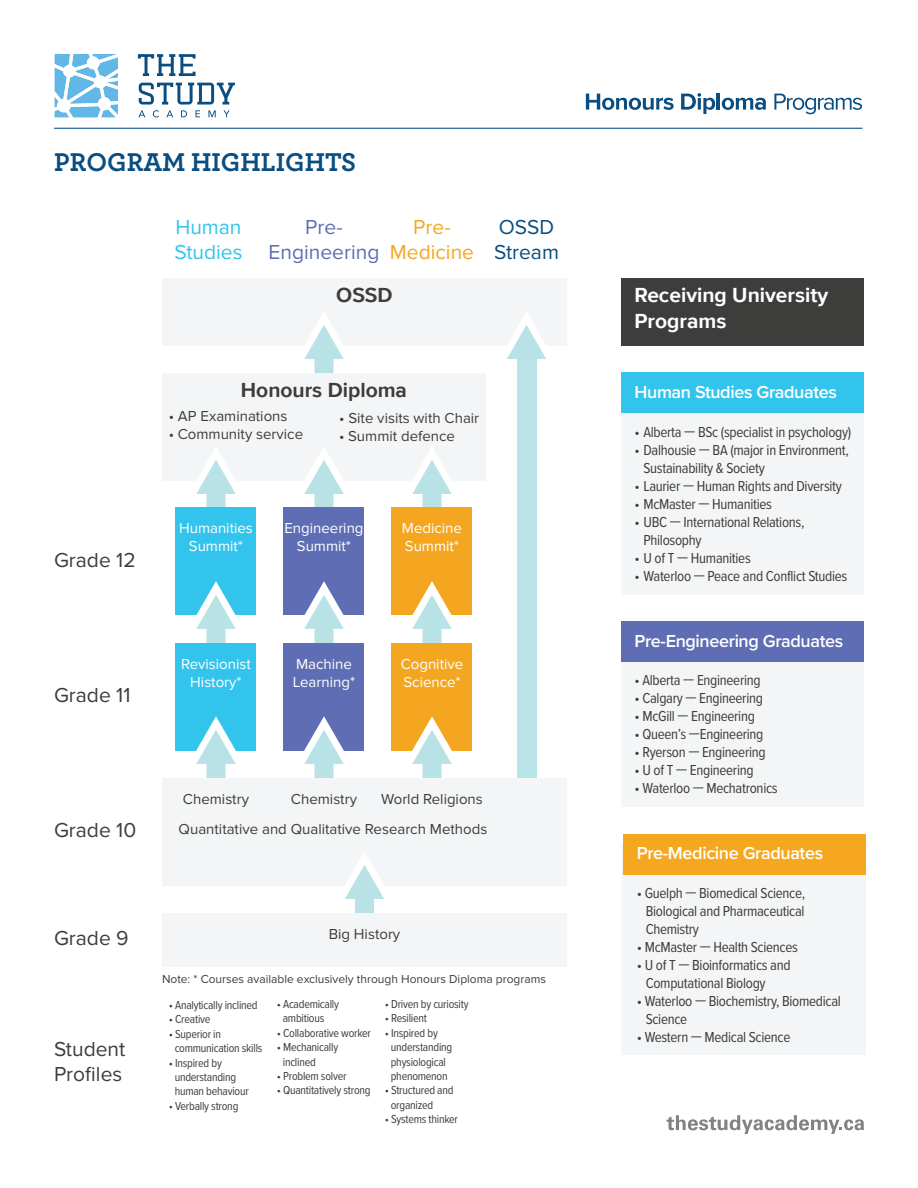
<style>
.page{position:relative;width:918px;height:1188px;background:#fff}
.page>*{position:absolute;margin:0;border:0;box-sizing:border-box;transform-origin:0 0}
.t1{font:700 27px "Archer";color:#0a4d80}
.t2{font:21px/25.2px "Proxima Nova";color:#3d3d3c}
.t3{font:700 21px/25.2px "Proxima Nova";color:#fff}
.t4{font:700 21px "Proxima Nova";color:#3d3d3c}
.t5{font:21px/25.2px "Proxima Nova";color:#5f6eb4;text-align:center}
.t6{font:21px/25.2px "Proxima Nova";color:#f5a621;text-align:center}
.t7{font:21px/25.2px "Proxima Nova";color:#32c4ed}
.t8{font:21px/25.2px "Proxima Nova";color:#0a4d80}
.t9{font:600 18px "Proxima Nova";letter-spacing:-.02em;color:#fff}
.t10{font:15px/18px "Proxima Nova Cond";letter-spacing:-.02em;color:#3d3d3c}
.t11{font:15px "Proxima Nova";color:#3d3d3c}
.t12{font:15px/18px "Proxima Nova";color:#fff;text-align:center}
.t13{font:12px/14.4px "Proxima Nova Cond";letter-spacing:-.02em;color:#3d3d3c}
.t14{font:12px "Proxima Nova";color:#3d3d3c}
.s1{font-family:"Proxima Nova"}
</style>
<div class="page">
<div style="left:621px;top:413px;width:243px;height:181px;background:#f4f5f6"></div>
<div style="left:621px;top:373px;width:243px;height:40px;background:#32c4ed"></div>
<div style="left:621px;top:278px;width:243px;height:68px;background:#3d3d3c"></div>
<div style="left:162px;top:278px;width:405px;height:68px;background:#f4f5f6"></div>
<svg style="left:304px;top:313px;width:40px;height:60px"></svg>
<div style="left:162px;top:373px;width:324px;height:108px;background:#f4f5f6"></div>
<svg style="left:412px;top:448px;width:40px;height:59px"></svg>
<svg style="left:304px;top:448px;width:40px;height:59px"></svg>
<svg style="left:196px;top:448px;width:40px;height:59px"></svg>
<div style="left:176px;top:507px;width:80px;height:108px;background:#32c4ed"></div>
<svg style="left:196px;top:581px;width:40px;height:62px"></svg>
<div style="left:176px;top:643px;width:80px;height:108px;background:#32c4ed"></div>
<svg style="left:196px;top:716px;width:40px;height:62px"></svg>
<div style="left:284px;top:507px;width:80px;height:108px;background:#5f6eb4"></div>
<svg style="left:304px;top:581px;width:40px;height:62px"></svg>
<div style="left:284px;top:643px;width:80px;height:108px;background:#5f6eb4"></div>
<svg style="left:304px;top:716px;width:40px;height:62px"></svg>
<div style="left:392px;top:507px;width:80px;height:108px;background:#f5a621"></div>
<svg style="left:412px;top:581px;width:40px;height:62px"></svg>
<div style="left:392px;top:643px;width:80px;height:108px;background:#f5a621"></div>
<svg style="left:412px;top:716px;width:40px;height:62px"></svg>
<div style="left:162px;top:778px;width:405px;height:108px;background:#f4f5f6"></div>
<svg style="left:345px;top:853px;width:39px;height:60px"></svg>
<div style="left:162px;top:913px;width:405px;height:54px;background:#f4f5f6"></div>
<svg style="left:507px;top:313px;width:39px;height:94px"></svg>
<div style="left:517px;top:358px;width:19px;height:420px;background:#bae3e7"></div>
<hr style="left:54px;top:128px;width:808px;height:1px;background:#0a4d80">
<svg style="left:138px;top:54px;width:58px;height:22px"></svg>
<svg style="left:138px;top:83px;width:97px;height:34px"></svg>
<svg style="left:55px;top:54px;width:63px;height:63px"></svg>
<svg style="left:586px;top:94px;width:88px;height:16px"></svg>
<svg style="left:681px;top:93px;width:34px;height:21px"></svg>
<hr style="left:717px;top:94px;width:3px;height:16px;background:#0a4d80">
<svg style="left:722px;top:98px;width:44px;height:12px"></svg>
<svg style="left:774px;top:94px;width:88px;height:20px"></svg>
<svg style="left:667px;top:1115px;width:197px;height:19px"></svg>
<div style="left:621px;top:662px;width:243px;height:145px;background:#f4f5f6"></div>
<div style="left:621px;top:621px;width:243px;height:41px;background:#5f6eb4"></div>
<div style="left:622px;top:843px;width:244px;height:211px;background:#f4f5f6"></div>
<div style="left:623px;top:834px;width:243px;height:40px;background:#f6a720"></div>
<h1 class="t1" style="left:54px;top:141px;width:304px">PROGRAM HIGHLIGHTS</h1>
<h2 class="t7" style="left:174px;top:214px;width:70px">Human<br>Studies</h2>
<h2 class="t5" style="left:269px;top:214px;width:112px">Pre-<br>Engineering</h2>
<h2 class="t6" style="left:390px;top:214px;width:86px">Pre-<br>Medicine</h2>
<h2 class="t4" style="left:336px;top:283px;width:58px">OSSD</h2>
<h2 class="t8" style="left:494px;top:214px;width:66px">OSSD<br>Stream</h2>
<h2 class="t4" style="left:241px;top:378px;width:168px">Honours Diploma</h2>
<p class="t11" style="left:169px;top:407px;width:120px">• AP Examinations</p>
<p class="t11" style="left:169px;top:425px;width:136px">• Community service</p>
<p class="t11" style="left:339px;top:410px;width:142px">• Site visits with Chair</p>
<p class="t11" style="left:339px;top:428px;width:117px">• Summit defence</p>
<h2 class="t2" style="left:54px;top:548px;width:83px">Grade 12</h2>
<p class="t12" style="left:179px;top:520px;width:75px">Humanities<br>Summit*</p>
<p class="t12" style="left:284px;top:520px;width:81px">Engineering<br>Summit*</p>
<p class="t12" style="left:402px;top:520px;width:62px;text-align:left">Medicine<br>Summit*</p>
<h2 class="t2" style="left:54px;top:683px;width:78px">Grade 11</h2>
<h2 class="t2" style="left:54px;top:818px;width:84px">Grade 10</h2>
<p class="t12" style="left:181px;top:655px;width:71px">Revisionist<br>History*</p>
<p class="t12" style="left:293px;top:655px;width:64px;text-align:left">Machine<br>Learning*</p>
<p class="t12" style="left:401px;top:655px;width:64px;text-align:left">Cognitive<br>Science*</p>
<p class="t11" style="left:183px;top:790px;width:68px">Chemistry</p>
<p class="t11" style="left:291px;top:790px;width:68px">Chemistry</p>
<p class="t11" style="left:381px;top:790px;width:103px">World Religions</p>
<p class="t11" style="left:179px;top:820px;width:310px">Quantitative and Qualitative Research Methods</p>
<h2 class="t2" style="left:54px;top:926px;width:76px">Grade 9</h2>
<p class="t11" style="left:329px;top:925px;width:73px">Big History</p>
<h2 class="t2" style="left:54px;top:1036px;width:73px">Student<br>Profiles</h2>
<p class="t14" style="left:162px;top:972px;width:386px">Note: * Courses available exclusively through Honours Diploma programs</p>
<p class="t13" style="left:169px;top:997px;width:90px">• Analytically inclined</p>
<p class="t13" style="left:169px;top:1012px;width:43px">• Creative</p>
<p class="t13" style="left:175px;top:1026px;width:89px;text-indent:-6px">• Superior in communication skills</p>
<p class="t13" style="left:175px;top:1055px;width:76px;text-indent:-6px">• Inspired by understanding human behaviour</p>
<p class="t13" style="left:169px;top:1098px;width:71px">• Verbally strong</p>
<p class="t13" style="left:283px;top:996px;width:58px;text-indent:-6px">• Academically ambitious</p>
<p class="t13" style="left:277px;top:1025px;width:96px">• Collaborative worker</p>
<p class="t13" style="left:283px;top:1040px;width:57px;text-indent:-6px">• Mechanically inclined</p>
<p class="t13" style="left:277px;top:1068px;width:71px">• Problem solver</p>
<p class="t13" style="left:277px;top:1083px;width:95px">• Quantitatively strong</p>
<p class="t13" style="left:385px;top:996px;width:85px">• Driven by curiosity</p>
<p class="t13" style="left:385px;top:1011px;width:44px">• Resilient</p>
<p class="t13" style="left:391px;top:1025px;width:63px;text-indent:-6px">• Inspired by understanding physiological phenomenon</p>
<p class="t13" style="left:391px;top:1083px;width:64px;text-indent:-6px">• Structured and organized</p>
<p class="t13" style="left:385px;top:1112px;width:75px">• Systems thinker</p>
<h2 class="t3" style="left:634px;top:284px;width:195px">Receiving University<br>Programs</h2>
<p class="t9" style="left:634px;top:379px;width:204px">Human Studies Graduates</p>
<p class="t10" style="left:635px;top:422px;width:218px"><span class="s1">•</span> Alberta — BSc (specialist in psychology)</p>
<p class="t10" style="left:644px;top:440px;width:207px;text-indent:-9px">• Dalhousie — BA (major in Environment,<br>Sustainability &amp; Society</p>
<p class="t10" style="left:635px;top:476px;width:209px">• Laurier — Human Rights and Diversity</p>
<p class="t10" style="left:635px;top:494px;width:139px">• McMaster — Humanities</p>
<p class="t10" style="left:644px;top:512px;width:163px;text-indent:-9px">• UBC — International Relations,<br>Philosophy</p>
<p class="t10" style="left:635px;top:548px;width:118px">• U of T — Humanities</p>
<p class="t10" style="left:635px;top:566px;width:214px">• Waterloo — Peace and Conflict Studies</p>
<p class="t9" style="left:634px;top:627px;width:210px">Pre-Engineering Graduates</p>
<p class="t10" style="left:634px;top:671px;width:128px">• Alberta — Engineering</p>
<p class="t10" style="left:634px;top:689px;width:130px">• Calgary — Engineering</p>
<p class="t10" style="left:634px;top:707px;width:122px">• McGill — Engineering</p>
<p class="t10" style="left:634px;top:725px;width:130px">• Queen’s —Engineering</p>
<p class="t10" style="left:634px;top:743px;width:133px">• Ryerson — Engineering</p>
<p class="t10" style="left:634px;top:761px;width:121px">• U of T — Engineering</p>
<p class="t10" style="left:634px;top:779px;width:145px">• Waterloo — Mechatronics</p>
<p class="t9" style="left:637px;top:840px;width:188px">Pre-Medicine Graduates</p>
<p class="t10" style="left:646px;top:883px;width:161px;text-align:justify;text-indent:-9px">• Guelph — Biomedical Science, Biological and Pharmaceutical Chemistry</p>
<p class="t10" style="left:637px;top:937px;width:163px">• McMaster — Health Sciences</p>
<p class="t10" style="left:646px;top:955px;width:146px;text-indent:-9px">• U of T — Bioinformatics and<br>Computational Biology</p>
<p class="t10" style="left:646px;top:991px;width:197px;text-indent:-9px">• Waterloo — Biochemistry, Biomedical<br>Science</p>
<p class="t10" style="left:637px;top:1027px;width:155px">• Western — Medical Science</p>
</div>
